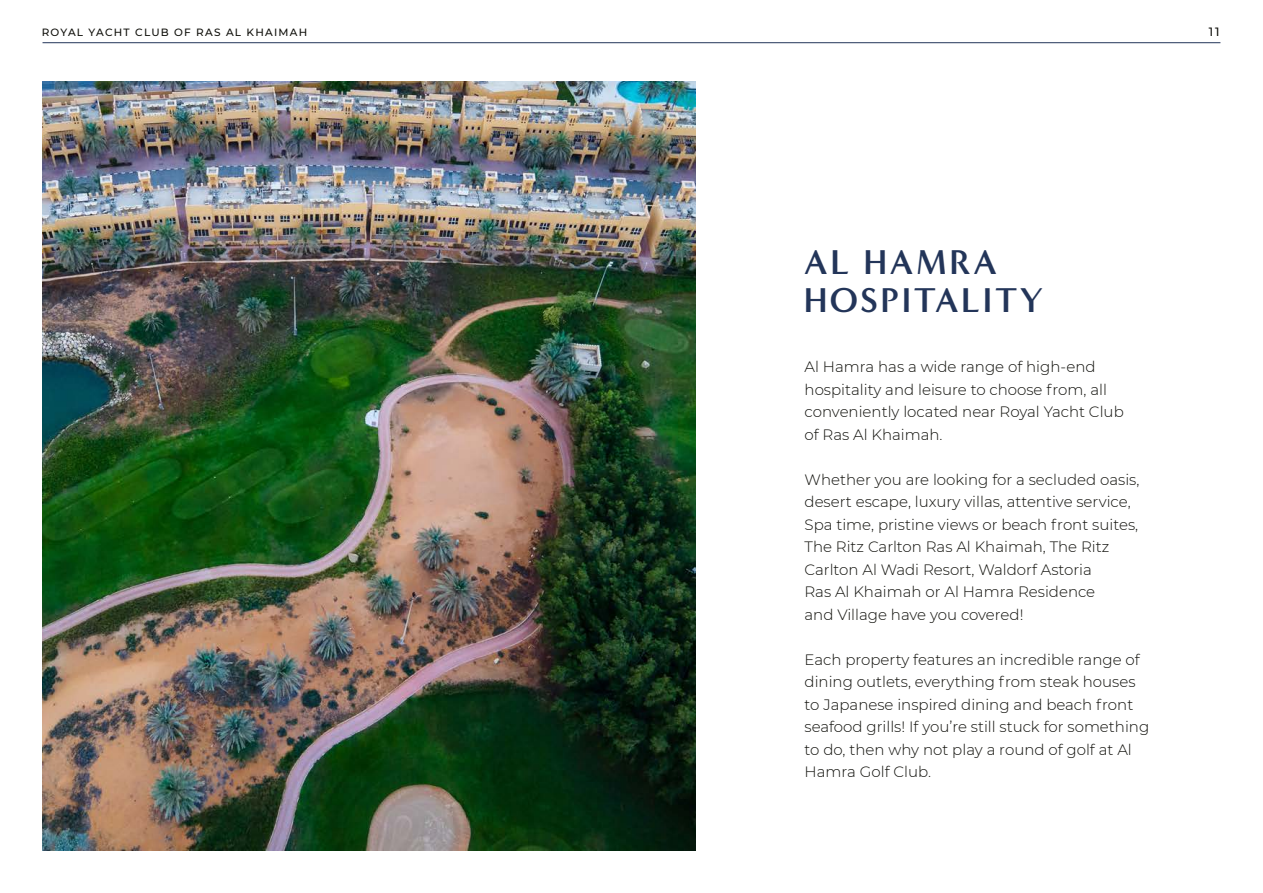
<style>
.page{position:relative;width:1263px;height:893px;background:#fff}
.page>*{position:absolute;margin:0;border:0;box-sizing:border-box;transform-origin:0 0}
.t1{font:700 35.25px/38.1px "Minerva Modern";letter-spacing:.06em;color:#233559}
.t2{font:300 15px/22.5px "Montserrat";color:#0e0e09}
.t3{font:500 12px "Montserrat";color:#0e0e09}
.t4{font:500 10.5px "Montserrat";letter-spacing:.12em;color:#0e0e09}
</style>
<div class="page">
<hr style="left:43px;top:42px;width:1177px;height:1px;background:#233559">
<img style="left:43px;top:81px;width:652px;height:769px">
<p class="t4" style="left:42px;top:25px;width:267px">ROYAL YACHT CLUB OF RAS AL KHAIMAH</p>
<p class="t3" style="left:1209px;top:23px;width:12px">11</p>
<h1 class="t1" style="left:804px;top:243px;width:241px">AL HAMRA<br>HOSPITALITY</h1>
<p class="t2" style="left:804px;top:355px;width:321px">Al Hamra has a wide range of high-end hospitality and leisure to choose from, all conveniently located near Royal Yacht Club of Ras Al Khaimah.</p>
<p class="t2" style="left:804px;top:468px;width:336px">Whether you are looking for a secluded oasis, desert escape, luxury villas, attentive service, Spa time, pristine views or beach front suites, The Ritz Carlton Ras Al Khaimah, The Ritz Carlton Al Wadi Resort, Waldorf Astoria<br>Ras Al Khaimah or Al Hamra Residence<br>and Village have you covered!</p>
<p class="t2" style="left:804px;top:648px;width:346px">Each property features an incredible range of dining outlets, everything from steak houses to Japanese inspired dining and beach front seafood grills! If you’re still stuck for something to do, then why not play a round of golf at Al Hamra Golf Club.</p>
</div>
